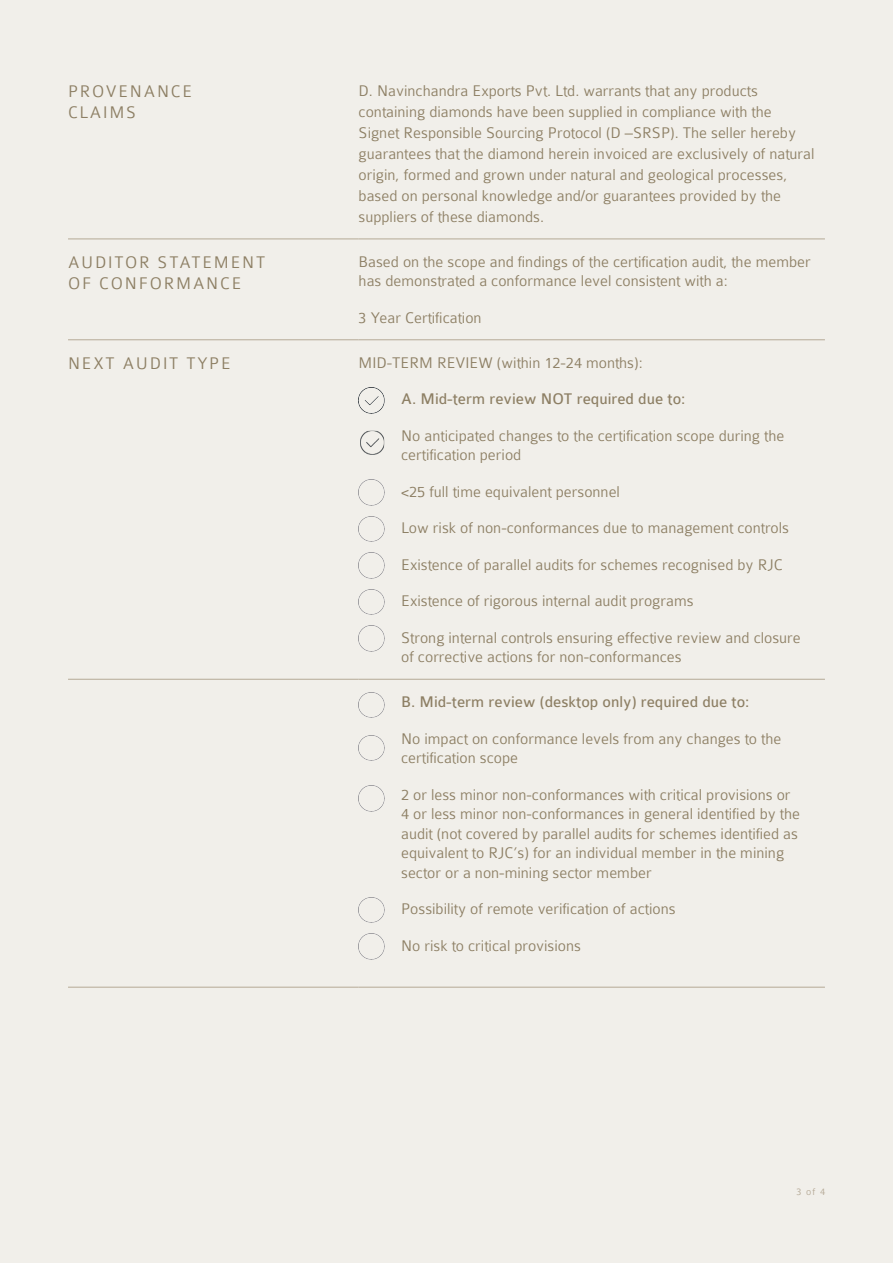
<style>
.page{position:relative;width:893px;height:1263px;background:#f1efea}
.page>*{position:absolute;margin:0;border:0;box-sizing:border-box;transform-origin:0 0}
.Small_subhead_12pt_E{font:300 18px/21px "Colaborate";letter-spacing:.1em;color:#8d7f64}
.Body_copy_Earth_leve{font:300 16.5px/19.5px "Colaborate";color:#8d7f64}
.Body_copy_Earth{font:300 16.5px/21px "Colaborate";color:#8d7f64}
.Body_copy_Earth_leve-2{font:16.5px "Colaborate";color:#8d7f64}
.t1{font:300 10.5px "Colaborate";color:#b5a996}
</style>
<div class="page">
<hr style="left:68px;top:239px;width:291px;height:1px;background:#b5a996">
<hr style="left:359px;top:239px;width:466px;height:1px;background:#b5a996">
<hr style="left:68px;top:339px;width:291px;height:1px;background:#b5a996">
<hr style="left:359px;top:339px;width:466px;height:1px;background:#b5a996">
<hr style="left:68px;top:679px;width:291px;height:1px;background:#b5a996">
<hr style="left:359px;top:679px;width:466px;height:1px;background:#b5a996">
<hr style="left:68px;top:987px;width:291px;height:1px;background:#b5a996">
<hr style="left:359px;top:987px;width:466px;height:1px;background:#b5a996">
<img style="left:359px;top:388px;width:25px;height:25px">
<img style="left:360px;top:431px;width:24px;height:24px">
<img style="left:359px;top:480px;width:25px;height:25px">
<img style="left:359px;top:516px;width:25px;height:26px">
<img style="left:359px;top:553px;width:25px;height:25px">
<img style="left:359px;top:589px;width:25px;height:26px">
<img style="left:359px;top:626px;width:25px;height:25px">
<img style="left:359px;top:692px;width:25px;height:26px">
<img style="left:359px;top:735px;width:25px;height:26px">
<img style="left:359px;top:786px;width:25px;height:25px">
<img style="left:359px;top:897px;width:25px;height:26px">
<img style="left:359px;top:934px;width:25px;height:25px">
<p class="Small_subhead_12pt_E" style="left:68px;top:81px;width:126px">PROVENANCE<br>CLAIMS</p>
<p class="Body_copy_Earth" style="left:359px;top:80px;width:457px">D. Navinchandra Exports Pvt. Ltd. warrants that any products containing diamonds have been supplied in compliance with the Signet Responsible Sourcing Protocol (D –SRSP). The seller hereby guarantees that the diamond herein invoiced are exclusively of natural origin, formed and grown under natural and geological processes, based on personal knowledge and/or guarantees provided by the suppliers of these diamonds.</p>
<p class="Small_subhead_12pt_E" style="left:68px;top:252px;width:199px">AUDITOR STATEMENT<br>OF CONFORMANCE</p>
<p class="Body_copy_Earth" style="left:359px;top:252px;width:454px;line-height:19.5px">Based on the scope and findings of the certification audit, the member has demonstrated a conformance level consistent with a:</p>
<p class="Body_copy_Earth" style="left:359px;top:307px;width:124px">3 Year Certification</p>
<p class="Small_subhead_12pt_E" style="left:68px;top:352px;width:164px">NEXT AUDIT TYPE</p>
<p class="Body_copy_Earth" style="left:359px;top:352px;width:286px">MID-TERM REVIEW (within 12-24 months):</p>
<p class="Body_copy_Earth_leve-2" style="left:401px;top:390px;width:286px">A. Mid-term review NOT required due to:</p>
<p class="Body_copy_Earth_leve" style="left:401px;top:426px;width:385px">No anticipated changes to the certification scope during the certification period</p>
<p class="Body_copy_Earth_leve" style="left:401px;top:482px;width:220px">&lt;25 full time equivalent personnel</p>
<p class="Body_copy_Earth_leve" style="left:401px;top:518px;width:389px">Low risk of non-conformances due to management controls</p>
<p class="Body_copy_Earth_leve" style="left:401px;top:555px;width:383px">Existence of parallel audits for schemes recognised by RJC</p>
<p class="Body_copy_Earth_leve" style="left:401px;top:591px;width:294px">Existence of rigorous internal audit programs</p>
<p class="Body_copy_Earth_leve" style="left:401px;top:628px;width:401px">Strong internal controls ensuring effective review and closure of corrective actions for non-conformances</p>
<p class="Body_copy_Earth_leve-2" style="left:401px;top:693px;width:350px">B. Mid-term review (desktop only) required due to:</p>
<p class="Body_copy_Earth_leve" style="left:401px;top:729px;width:382px">No impact on conformance levels from any changes to the certification scope</p>
<p class="Body_copy_Earth_leve" style="left:401px;top:785px;width:400px">2 or less minor non-conformances with critical provisions or 4 or less minor non-conformances in general identified by the audit (not covered by parallel audits for schemes identified as equivalent to RJC’s) for an individual member in the mining sector or a non-mining sector member</p>
<p class="Body_copy_Earth_leve" style="left:401px;top:899px;width:276px">Possibility of remote verification of actions</p>
<p class="Body_copy_Earth_leve" style="left:401px;top:936px;width:181px">No risk to critical provisions</p>
<p class="t1" style="left:796px;top:1186px;width:30px">3 of 4</p>
</div>
